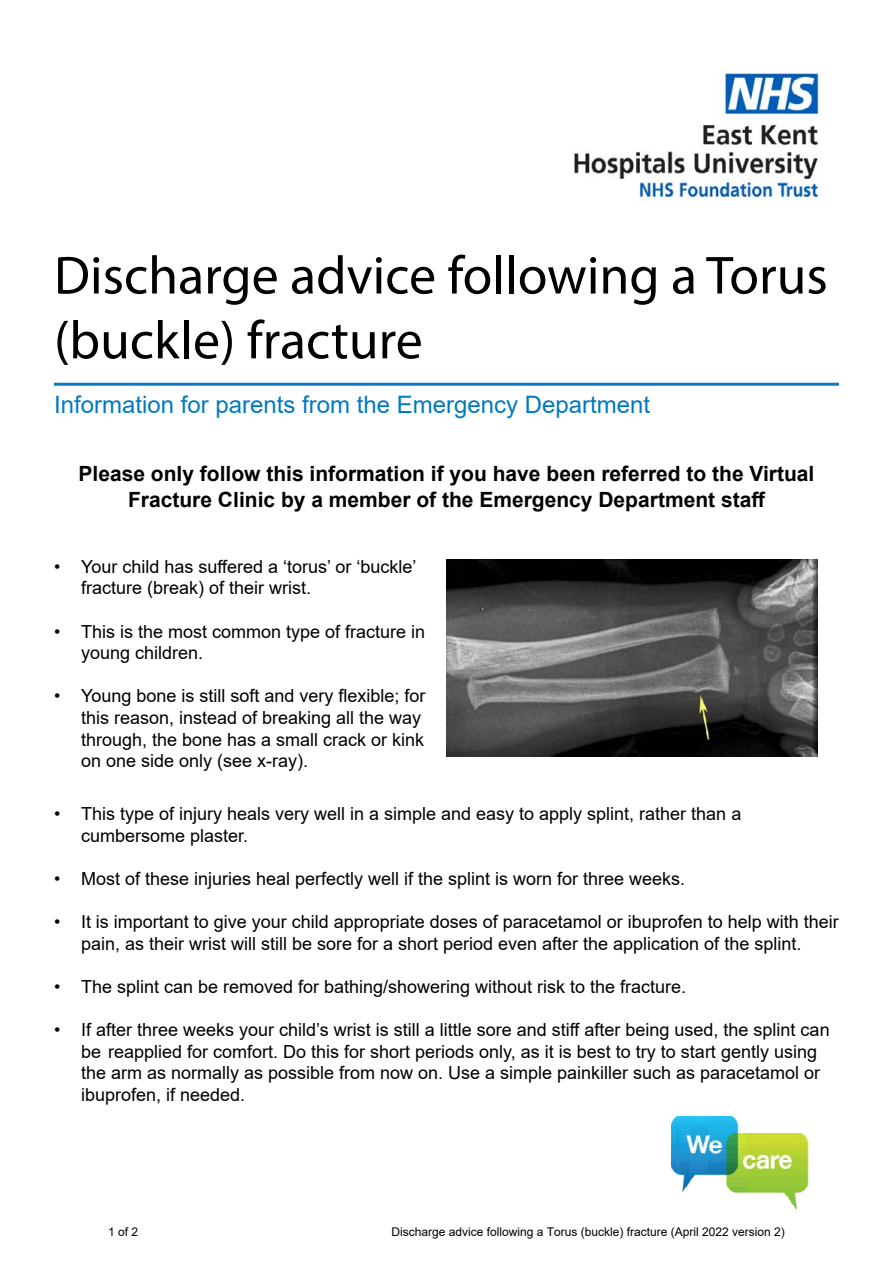
<style>
.page{position:relative;width:893px;height:1263px;background:#fff}
.page>*{position:absolute;margin:0;border:0;box-sizing:border-box;transform-origin:0 0}
.t1{font:54px/64.8px "Myriad Pro";color:#000}
.t2{font:24px "Arial";color:#0079c1}
.t3{font:700 21px/25.2px "Arial";color:#000;text-align:center}
.t4{font:18px/21.6px "Arial";color:#000}
.t5{font:12px "Arial";color:#000}
</style>
<div class="page">
<hr style="left:54px;top:383px;width:785px;height:3px;background:#0b7ac0">
<img style="left:672px;top:1117px;width:136px;height:92px">
<img style="left:574px;top:72px;width:245px;height:128px">
<img style="left:446px;top:560px;width:372px;height:196px">
<h1 class="t1" style="left:54px;top:242px;width:775px">Discharge advice following a Torus (buckle) fracture</h1>
<h2 class="t2" style="left:54px;top:388px;width:598px">Information for parents from the Emergency Department</h2>
<p class="t3" style="left:78px;top:462px;width:737px">Please only follow this information if you have been referred to the Virtual<br>Fracture Clinic by a member of the Emergency Department staff</p>
<p class="t4" style="left:81px;top:556px;width:337px;text-indent:-27px">• Your child has suffered a ‘torus’ or ‘buckle’ fracture (break) of their wrist.</p>
<p class="t4" style="left:81px;top:620px;width:346px;text-indent:-27px">• This is the most common type of fracture in young children.</p>
<p class="t4" style="left:81px;top:685px;width:346px;text-indent:-27px">• Young bone is still soft and very flexible; for this reason, instead of breaking all the way through, the bone has a small crack or kink on one side only (see x-ray).</p>
<p class="t4" style="left:81px;top:803px;width:662px;text-indent:-27px">• This type of injury heals very well in a simple and easy to apply splint, rather than a cumbersome plaster.</p>
<p class="t4" style="left:54px;top:868px;width:633px">• Most of these injuries heal perfectly well if the splint is worn for three weeks.</p>
<p class="t4" style="left:54px;top:911px;width:786px;text-align:center">• It is important to give your child appropriate doses of paracetamol or ibuprofen to help with their pain, as their wrist will still be sore for a short period even after the application of the splint.</p>
<p class="t4" style="left:54px;top:976px;width:634px">• The splint can be removed for bathing/showering without risk to the fracture.</p>
<p class="t4" style="left:81px;top:1019px;width:750px;text-indent:-27px">• If after three weeks your child’s wrist is still a little sore and stiff after being used, the splint can be reapplied for comfort. Do this for short periods only, as it is best to try to start gently using the arm as normally as possible from now on. Use a simple painkiller such as paracetamol or ibuprofen, if needed.</p>
<p class="t5" style="left:108px;top:1223px;width:32px">1 of 2</p>
<p class="t5" style="left:391px;top:1223px;width:395px">Discharge advice following a Torus (buckle) fracture (April 2022 version 2)</p>
</div>
